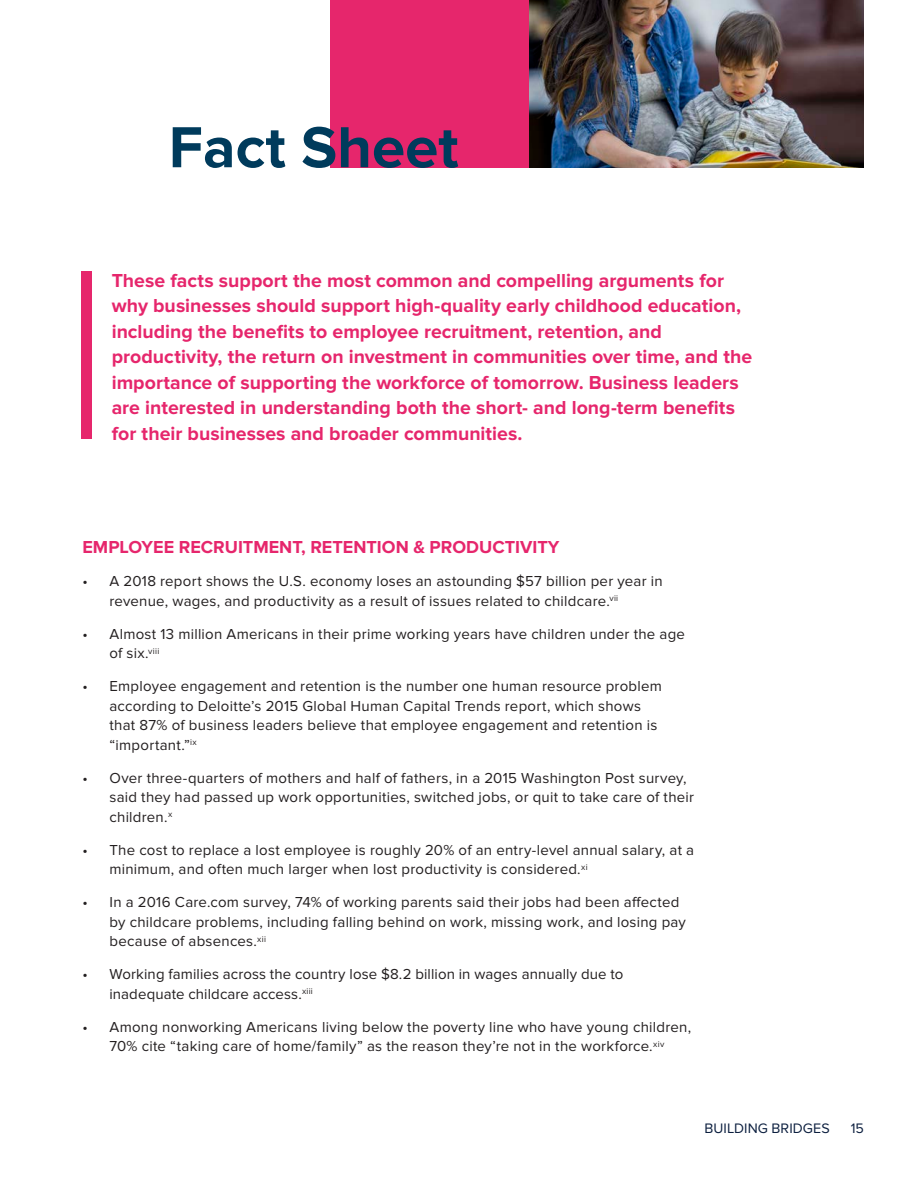
<style>
.page{position:relative;width:918px;height:1188px;background:#fff}
.page>*{position:absolute;margin:0;border:0;box-sizing:border-box;transform-origin:0 0}
.t1{font:700 60px "Proxima Nova";color:#003b5c}
.Body_copy_10_12{font:700 19.5px/25.5px "Proxima Nova";color:#e6266c}
.Body_copy_10_12-2{font:700 18px "Proxima Nova";color:#e6266c}
.t2{font:15px/19.5px "Proxima Nova";letter-spacing:.015em;color:#231f20}
.t3{font:14.25px "Proxima Nova";letter-spacing:.005em;color:#0c1f3f}
</style>
<div class="page">
<div style="left:330px;top:0;width:534px;height:168px;background:#e6266c"></div>
<img style="left:529px;top:0;width:335px;height:168px">
<div style="left:81px;top:271px;width:11px;height:168px;background:#e6266c"></div>
<p class="t1" style="left:169px;top:113px;width:291px">Fact Sheet</p>
<p class="Body_copy_10_12" style="left:112px;top:268px;width:642px">These facts support the most common and compelling arguments for why businesses should support high-quality early childhood education, including the benefits to employee recruitment, retention, and productivity, the return on investment in communities over time, and the importance of supporting the workforce of tomorrow. Business leaders are interested in understanding both the short- and long-term benefits for their businesses and broader communities.</p>
<p class="Body_copy_10_12-2" style="left:82px;top:537px;width:478px">EMPLOYEE RECRUITMENT, RETENTION &amp; PRODUCTIVITY</p>
<p class="t2" style="left:110px;top:572px;width:555px;text-indent:-27px">• A 2018 report shows the U.S. economy loses an astounding $57 billion per year in revenue, wages, and productivity as a result of issues related to childcare.<sup>vii</sup></p>
<p class="t2" style="left:110px;top:624px;width:577px;text-indent:-27px">• Almost 13 million Americans in their prime working years have children under the age of six.<sup>viii</sup></p>
<p class="t2" style="left:110px;top:677px;width:554px;text-indent:-27px">• Employee engagement and retention is the number one human resource problem according to Deloitte’s 2015 Global Human Capital Trends report, which shows that 87% of business leaders believe that employee engagement and retention is “important.”<sup>ix</sup></p>
<p class="t2" style="left:110px;top:768px;width:586px;text-indent:-27px">• Over three-quarters of mothers and half of fathers, in a 2015 Washington Post survey, said they had passed up work opportunities, switched jobs, or quit to take care of their children.<sup>x</sup></p>
<p class="t2" style="left:110px;top:840px;width:586px;text-indent:-27px">• The cost to replace a lost employee is roughly 20% of an entry-level annual salary, at a minimum, and often much larger when lost productivity is considered.<sup>xi</sup></p>
<p class="t2" style="left:110px;top:893px;width:578px;text-indent:-27px">• In a 2016 Care.com survey, 74% of working parents said their jobs had been affected by childcare problems, including falling behind on work, missing work, and losing pay because of absences.<sup>xii</sup></p>
<p class="t2" style="left:110px;top:965px;width:515px;text-indent:-27px">• Working families across the country lose $8.2 billion in wages annually due to inadequate childcare access.<sup>xiii</sup></p>
<p class="t2" style="left:82px;top:1017px;width:610px;text-align:center">• Among nonworking Americans living below the poverty line who have young children,<br>70% cite “taking care of home/family” as the reason they’re not in the workforce.<sup>xiv</sup></p>
<p class="t3" style="left:704px;top:1120px;width:127px">BUILDING BRIDGES</p>
<p class="t3" style="left:851px;top:1120px;width:15px">15</p>
</div>
